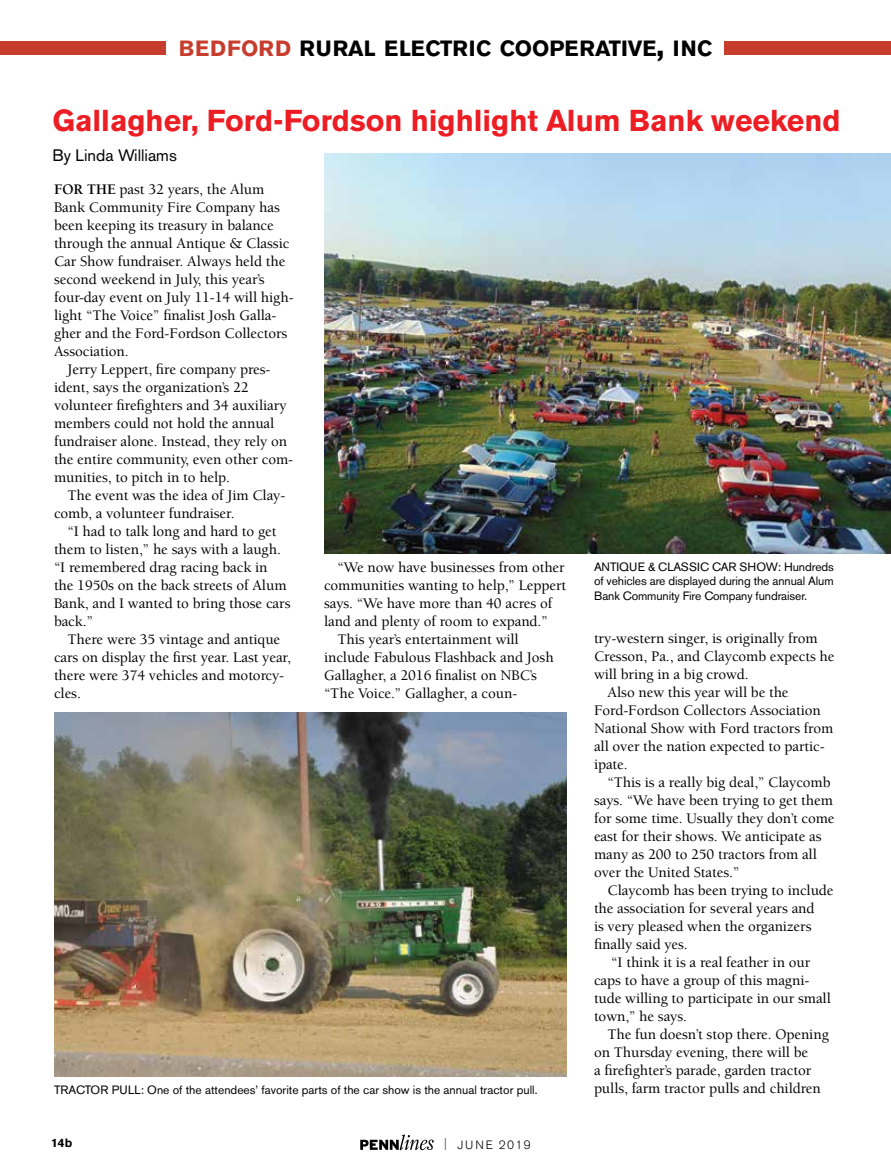
<style>
.page{position:relative;width:891px;height:1175px;background:#fff}
.page>*{position:absolute;margin:0;border:0;box-sizing:border-box;transform-origin:0 0}
.t1{font:700 30px "Akzidenz Grotesk BE";color:#ed1d24}
.t2{font:700 21.9px "Akzidenz Grotesk BE";color:#000}
.t3{font:16.5px "Akzidenz Grotesk BE";color:#000}
.t4{font:500 15px "Berkeley Std";letter-spacing:-.005em;color:#000}
.t5{font:12px/14.4px "Akzidenz Grotesk BE";color:#000;text-align:justify}
.t6{font:300 12px "Akzidenz Grotesk BE";letter-spacing:.13em;color:#000}
.t7{font:700 12px "Akzidenz Grotesk BE";color:#000}
.s1{color:#c73d2d}
.s2{font-size:31.2px}
.s3{font-weight:700}
.s4{font-stretch:condensed}
</style>
<div class="page">
<svg style="left:360px;top:1134px;width:74px;height:16px"></svg>
<div style="left:725px;top:41px;width:166px;height:13px;background:#c73d2d"></div>
<div style="left:0;top:41px;width:166px;height:13px;background:#c73d2d"></div>
<img style="left:324px;top:154px;width:567px;height:399px">
<img style="left:54px;top:712px;width:513px;height:364px">
<h2 class="t2" style="left:179px;top:35px;width:535px"><span class="s1">BEDFORD</span> RURAL ELECTRIC COOPERATIVE<span class="s2">,</span> INC</h2>
<h1 class="t1" style="left:52px;top:103px;width:790px">Gallagher, Ford-Fordson highlight Alum Bank weekend</h1>
<p class="t3" style="left:52px;top:146px;width:126px">By Linda Williams</p>
<p class="t4" style="left:54px;top:181px;width:212px"><span class="s3">FOR THE</span> past 32 years, the Alum</p>
<p class="t4" style="left:54px;top:199px;width:227px">Bank Community Fire Company has</p>
<p class="t4" style="left:54px;top:217px;width:221px">been keeping its treasury in balance</p>
<p class="t4" style="left:54px;top:235px;width:237px">through the annual Antique &amp; Classic</p>
<p class="t4" style="left:54px;top:253px;width:233px">Car Show fundraiser. Always held the</p>
<p class="t4" style="left:54px;top:271px;width:212px">second weekend in July, this year’s</p>
<p class="t4" style="left:54px;top:289px;width:241px">four-day event on July 11-14 will high-</p>
<p class="t4" style="left:54px;top:307px;width:224px">light “The Voice” finalist Josh Galla-</p>
<p class="t4" style="left:54px;top:325px;width:235px">gher and the Ford-Fordson Collectors</p>
<p class="t4" style="left:54px;top:343px;width:76px">Association.</p>
<p class="t4" style="left:68px;top:361px;width:205px">Jerry Leppert, fire company pres-</p>
<p class="t4" style="left:54px;top:379px;width:196px">ident, says the organization’s 22</p>
<p class="t4" style="left:54px;top:397px;width:234px">volunteer firefighters and 34 auxiliary</p>
<p class="t4" style="left:54px;top:415px;width:222px">members could not hold the annual</p>
<p class="t4" style="left:54px;top:433px;width:235px">fundraiser alone. Instead, they rely on</p>
<p class="t4" style="left:54px;top:451px;width:241px">the entire community, even other com-</p>
<p class="t4" style="left:54px;top:469px;width:178px">munities, to pitch in to help.</p>
<p class="t4" style="left:68px;top:487px;width:219px">The event was the idea of Jim Clay-</p>
<p class="t4" style="left:54px;top:505px;width:182px">comb, a volunteer fundraiser.</p>
<p class="t4" style="left:68px;top:523px;width:211px">“I had to talk long and hard to get</p>
<p class="t4" style="left:54px;top:541px;width:228px">them to listen,” he says with a laugh.</p>
<p class="t4" style="left:54px;top:559px;width:215px">“I remembered drag racing back in</p>
<p class="t4" style="left:54px;top:577px;width:234px">the 1950s on the back streets of Alum</p>
<p class="t4" style="left:54px;top:595px;width:238px">Bank, and I wanted to bring those cars</p>
<p class="t4" style="left:54px;top:613px;width:41px">back.”</p>
<p class="t4" style="left:68px;top:631px;width:214px">There were 35 vintage and antique</p>
<p class="t4" style="left:54px;top:649px;width:238px">cars on display the first year. Last year,</p>
<p class="t4" style="left:54px;top:667px;width:232px">there were 374 vehicles and motorcy-</p>
<p class="t4" style="left:54px;top:685px;width:28px">cles.</p>
<p class="t4" style="left:338px;top:559px;width:229px">“We now have businesses from other</p>
<p class="t4" style="left:324px;top:577px;width:244px">communities wanting to help,” Leppert</p>
<p class="t4" style="left:324px;top:595px;width:230px">says. “We have more than 40 acres of</p>
<p class="t4" style="left:324px;top:613px;width:225px">land and plenty of room to expand.”</p>
<p class="t4" style="left:338px;top:631px;width:183px">This year’s entertainment will</p>
<p class="t4" style="left:324px;top:649px;width:231px">include Fabulous Flashback and Josh</p>
<p class="t4" style="left:324px;top:667px;width:215px">Gallagher, a 2016 finalist on NBC’s</p>
<p class="t4" style="left:324px;top:685px;width:195px">“The Voice.” Gallagher, a coun-</p>
<p class="t5" style="left:594px;top:559px;width:241px">ANTIQUE &amp; CLASSIC CAR SHOW: Hundreds of vehicles are displayed during the annual Alum Bank Community Fire Company fundraiser.</p>
<p class="t4" style="left:594px;top:630px;width:225px">try-western singer, is originally from</p>
<p class="t4" style="left:594px;top:648px;width:242px">Cresson, Pa., and Claycomb expects he</p>
<p class="t4" style="left:594px;top:666px;width:156px">will bring in a big crowd.</p>
<p class="t4" style="left:608px;top:684px;width:183px">Also new this year will be the</p>
<p class="t4" style="left:594px;top:702px;width:228px">Ford-Fordson Collectors Association</p>
<p class="t4" style="left:594px;top:720px;width:241px">National Show with Ford tractors from</p>
<p class="t4" style="left:594px;top:738px;width:232px">all over the nation expected to partic-</p>
<p class="t4" style="left:594px;top:756px;width:35px">ipate.</p>
<p class="t4" style="left:608px;top:774px;width:225px">“This is a really big deal,” Claycomb</p>
<p class="t4" style="left:594px;top:792px;width:240px">says. “We have been trying to get them</p>
<p class="t4" style="left:594px;top:810px;width:242px">for some time. Usually they don’t come</p>
<p class="t4" style="left:594px;top:828px;width:229px">east for their shows. We anticipate as</p>
<p class="t4" style="left:594px;top:846px;width:224px">many as 200 to 250 tractors from all</p>
<p class="t4" style="left:594px;top:864px;width:147px">over the United States.”</p>
<p class="t4" style="left:608px;top:882px;width:228px">Claycomb has been trying to include</p>
<p class="t4" style="left:594px;top:900px;width:222px">the association for several years and</p>
<p class="t4" style="left:594px;top:918px;width:219px">is very pleased when the organizers</p>
<p class="t4" style="left:594px;top:936px;width:95px">finally said yes.</p>
<p class="t4" style="left:611px;top:954px;width:200px">“I think it is a real feather in our</p>
<p class="t4" style="left:594px;top:972px;width:217px">caps to have a group of this magni-</p>
<p class="t4" style="left:594px;top:990px;width:238px">tude willing to participate in our small</p>
<p class="t4" style="left:594px;top:1008px;width:95px">town,” he says.</p>
<p class="t4" style="left:608px;top:1026px;width:223px">The fun doesn’t stop there. Opening</p>
<p class="t4" style="left:594px;top:1044px;width:216px">on Thursday evening, there will be</p>
<p class="t4" style="left:594px;top:1062px;width:219px">a firefighter’s parade, garden tractor</p>
<p class="t5" style="left:54px;top:1082px;width:485px">TRACTOR PULL: One of the attendees’ favorite parts of the car show is the annual tractor pull.</p>
<p class="t4" style="left:594px;top:1080px;width:228px">pulls, farm tractor pulls and children</p>
<p class="t7" style="left:51px;top:1136px;width:22px">14b</p>
<p class="t6" style="left:444px;top:1137px;width:88px"><span class="s4">|</span> JUNE 2019</p>
</div>
